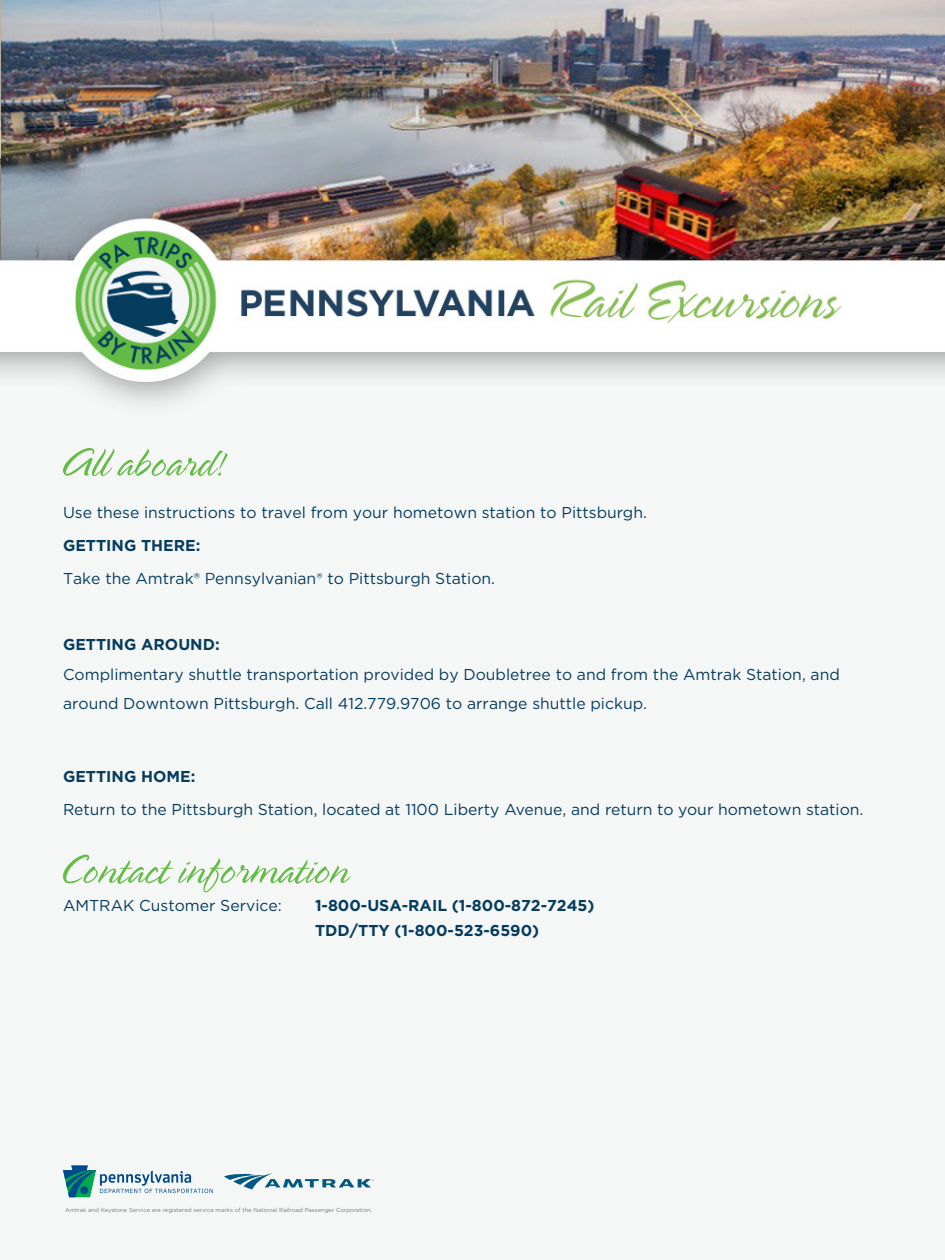
<style>
.page{position:relative;width:945px;height:1260px;background:#f5f7f7}
.page>*{position:absolute;margin:0;border:0;box-sizing:border-box;transform-origin:0 0}
.t1{font:15.75px/33.1px "Gotham";color:#063c5e}
.t2{font:700 15.75px/24.5px "Gotham";color:#063c5e}
.t3{font:5.77px "Gotham";color:#76787b}
.s1{font-weight:700}
</style>
<div class="page">
<img style="left:0;top:0;width:945px;height:404px">
<svg style="left:63px;top:448px;width:165px;height:28px"></svg>
<svg style="left:63px;top:855px;width:288px;height:37px"></svg>
<svg style="left:63px;top:1166px;width:150px;height:31px"></svg>
<svg style="left:224px;top:1173px;width:150px;height:16px"></svg>
<p class="t1" style="left:63px;top:496px;width:585px">Use these instructions to travel from your hometown station to Pittsburgh.<br><span class="s1">GETTING THERE:<br></span>Take the Amtrak® Pennsylvanian® to Pittsburgh Station.</p>
<p class="t1" style="left:63px;top:629px;width:778px;line-height:29.8px"><span class="s1">GETTING AROUND:<br></span>Complimentary shuttle transportation provided by Doubletree to and from the Amtrak Station, and around Downtown Pittsburgh. Call 412.779.9706 to arrange shuttle pickup.</p>
<p class="t1" style="left:63px;top:760px;width:802px"><span class="s1">GETTING HOME:<br></span>Return to the Pittsburgh Station, located at 1100 Liberty Avenue, and return to your hometown station.</p>
<p class="t1" style="left:63px;top:889px;width:220px">AMTRAK Customer Service:</p>
<p class="t2" style="left:315px;top:894px;width:281px">1-800-USA-RAIL (1-800-872-7245)<br>TDD/TTY (1-800-523-6590)</p>
<p class="t3" style="left:65px;top:1206px;width:309px">Amtrak and Keystone Service are registered service marks of the National Railroad Passenger Corporation.</p>
</div>
